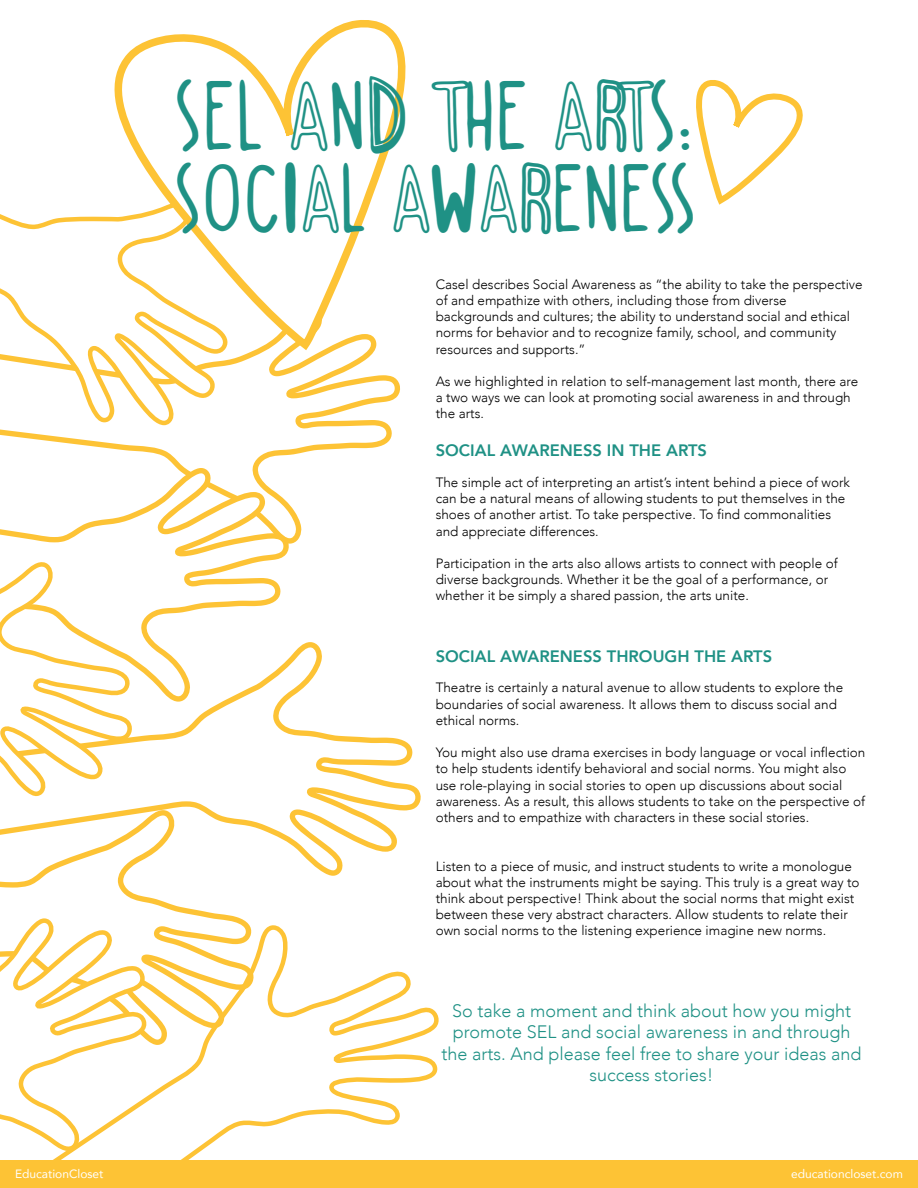
<style>
.page{position:relative;width:918px;height:1188px;background:#fff}
.page>*{position:absolute;margin:0;border:0;box-sizing:border-box;transform-origin:0 0}
.t1{font:49.65px "Don't You Know";color:#1f9185}
.t2{font:48.9px "Don't You Know";color:#1f9185}
.t3{font:300 18px/21.6px "Avenir";color:#1f9185;text-align:center}
.t4{font:800 16.5px "Avenir";color:#1f9185}
.t5{font:300 13.5px/16.2px "Avenir";color:#000}
.t6{font:12px "Avenir";color:#fff}
</style>
<div class="page">
<svg style="left:696px;top:80px;width:107px;height:125px"></svg>
<svg style="left:114px;top:20px;width:292px;height:296px"></svg>
<svg style="left:35px;top:925px;width:410px;height:236px"></svg>
<div style="left:0;top:1161px;width:918px;height:27px;background:#fdc335"></div>
<svg style="left:141px;top:544px;width:148px;height:98px"></svg>
<svg style="left:0;top:562px;width:102px;height:80px"></svg>
<svg style="left:0;top:642px;width:421px;height:234px"></svg>
<svg style="left:0;top:1028px;width:167px;height:129px"></svg>
<svg style="left:0;top:810px;width:254px;height:218px"></svg>
<svg style="left:0;top:176px;width:230px;height:140px"></svg>
<svg style="left:0;top:316px;width:400px;height:228px"></svg>
<h1 class="t1" style="left:174px;top:104px;width:521px">SEL AND THE ARTS:</h1>
<h2 class="t2" style="left:174px;top:186px;width:525px">SOCIAL AWARENESS</h2>
<p class="t5" style="left:436px;top:276px;width:428px">Casel describes Social Awareness as “the ability to take the perspective of and empathize with others, including those from diverse backgrounds and cultures; the ability to understand social and ethical norms for behavior and to recognize family, school, and community resources and supports.”</p>
<p class="t5" style="left:436px;top:373px;width:424px">As we highlighted in relation to self-management last month, there are a two ways we can look at promoting social awareness in and through the arts.</p>
<p class="t4" style="left:436px;top:438px;width:273px">SOCIAL AWARENESS IN THE ARTS</p>
<p class="t5" style="left:436px;top:474px;width:416px">The simple act of interpreting an artist’s intent behind a piece of work can be a natural means of allowing students to put themselves in the shoes of another artist. To take perspective. To find commonalities and appreciate differences.</p>
<p class="t5" style="left:436px;top:555px;width:404px">Participation in the arts also allows artists to connect with people of diverse backgrounds. Whether it be the goal of a performance, or whether it be simply a shared passion, the arts unite.</p>
<p class="t4" style="left:436px;top:643px;width:338px">SOCIAL AWARENESS THROUGH THE ARTS</p>
<p class="t5" style="left:436px;top:680px;width:409px">Theatre is certainly a natural avenue to allow students to explore the boundaries of social awareness. It allows them to discuss social and ethical norms.</p>
<p class="t5" style="left:436px;top:744px;width:431px">You might also use drama exercises in body language or vocal inflection to help students identify behavioral and social norms. You might also use role-playing in social stories to open up discussions about social awareness. As a result, this allows students to take on the perspective of others and to empathize with characters in these social stories.</p>
<p class="t5" style="left:436px;top:858px;width:425px">Listen to a piece of music, and instruct students to write a monologue about what the instruments might be saying. This truly is a great way to think about perspective! Think about the social norms that might exist between these very abstract characters. Allow students to relate their own social norms to the listening experience imagine new norms.</p>
<h3 class="t3" style="left:442px;top:1000px;width:421px">So take a moment and think about how you might promote SEL and social awareness in and through the arts. And please feel free to share your ideas and success stories!</h3>
<p class="t6" style="left:15px;top:1164px;width:90px">EducationCloset</p>
<p class="t6" style="left:791px;top:1164px;width:113px">educationcloset.com</p>
</div>
